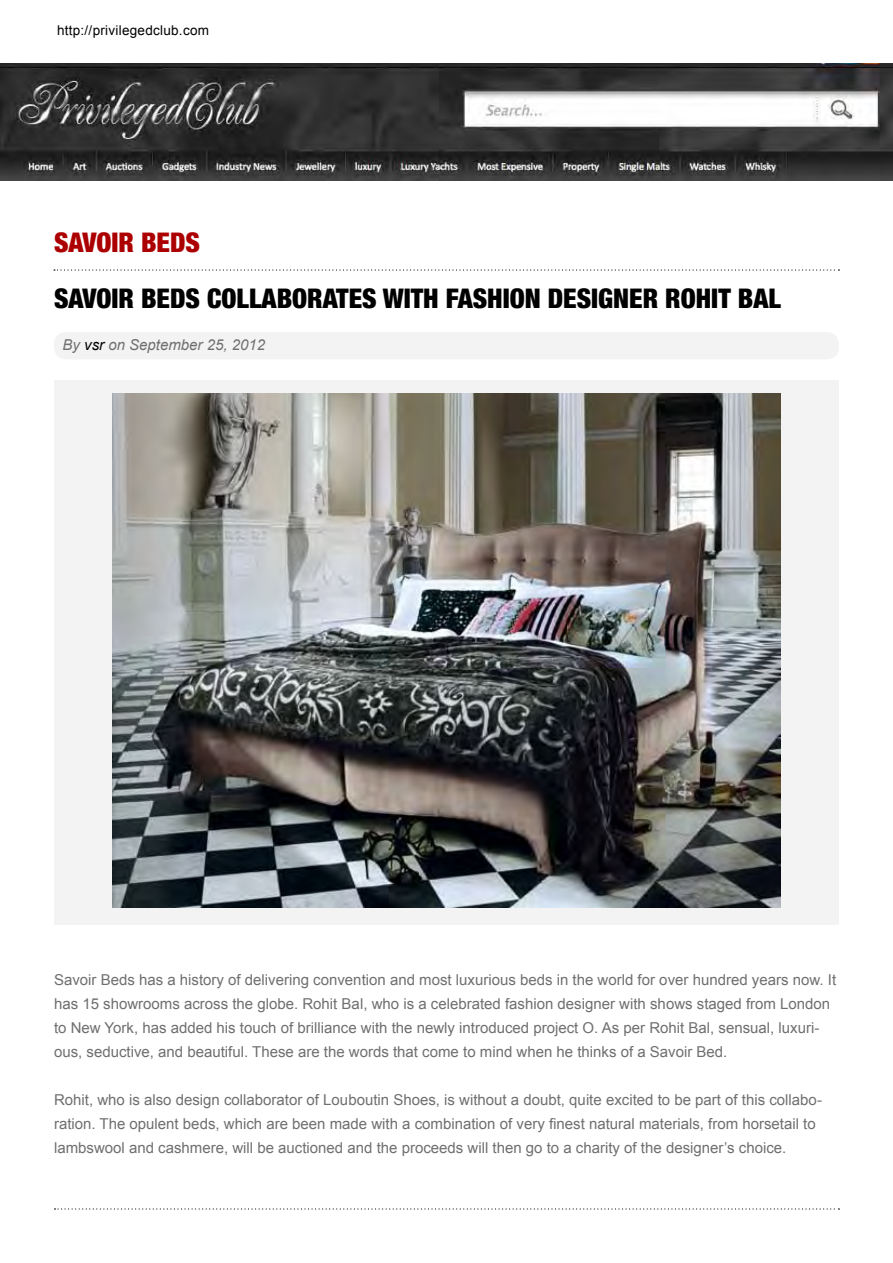
<style>
.page{position:relative;width:893px;height:1263px;background:#fff}
.page>*{position:absolute;margin:0;border:0;box-sizing:border-box;transform-origin:0 0}
.t1{font:900 condensed 27px "Helvetica Neue";color:#000}
.t2{font:900 condensed 27px "Helvetica Neue";color:#ac0000}
.t3{font:15px/24px "Arial";color:#6f6f6f}
.t4{font:italic 15px "Arial";color:#6f6f6f}
.t5{font:13.5px "Arial";letter-spacing:.02em;color:#000}
.s1{color:#000}
</style>
<div class="page">
<div style="left:54px;top:332px;width:785px;height:27px;background:#f3f3f3;border-radius:12px"></div>
<div style="left:54px;top:381px;width:785px;height:544px;background:#f3f3f3"></div>
<img style="left:0;top:64px;width:893px;height:117px">
<svg style="left:54px;top:269px;width:785px;height:2px"></svg>
<img style="left:113px;top:393px;width:668px;height:514px">
<svg style="left:55px;top:1208px;width:784px;height:1px"></svg>
<p class="t5" style="left:57px;top:21px;width:154px">http://privilegedclub.com</p>
<h1 class="t2" style="left:54px;top:226px;width:148px">SAVOIR BEDS</h1>
<h1 class="t1" style="left:54px;top:281px;width:728px">SAVOIR BEDS COLLABORATES WITH FASHION DESIGNER ROHIT BAL</h1>
<p class="t4" style="left:63px;top:335px;width:204px">By <span class="s1">vsr</span> on September 25, 2012</p>
<p class="t3" style="left:54px;top:968px;width:784px">Savoir Beds has a history of delivering convention and most luxurious beds in the world for over hundred years now. It has 15 showrooms across the globe. Rohit Bal, who is a celebrated fashion designer with shows staged from London to New York, has added his touch of brilliance with the newly introduced project O. As per Rohit Bal, sensual, luxuri&shy;ous, seductive, and beautiful. These are the words that come to mind when he thinks of a Savoir Bed.</p>
<p class="t3" style="left:54px;top:1088px;width:769px">Rohit, who is also design collaborator of Louboutin Shoes, is without a doubt, quite excited to be part of this collabo&shy;ration. The opulent beds, which are been made with a combination of very finest natural materials, from horsetail to lambswool and cashmere, will be auctioned and the proceeds will then go to a charity of the designer’s choice.</p>
</div>
